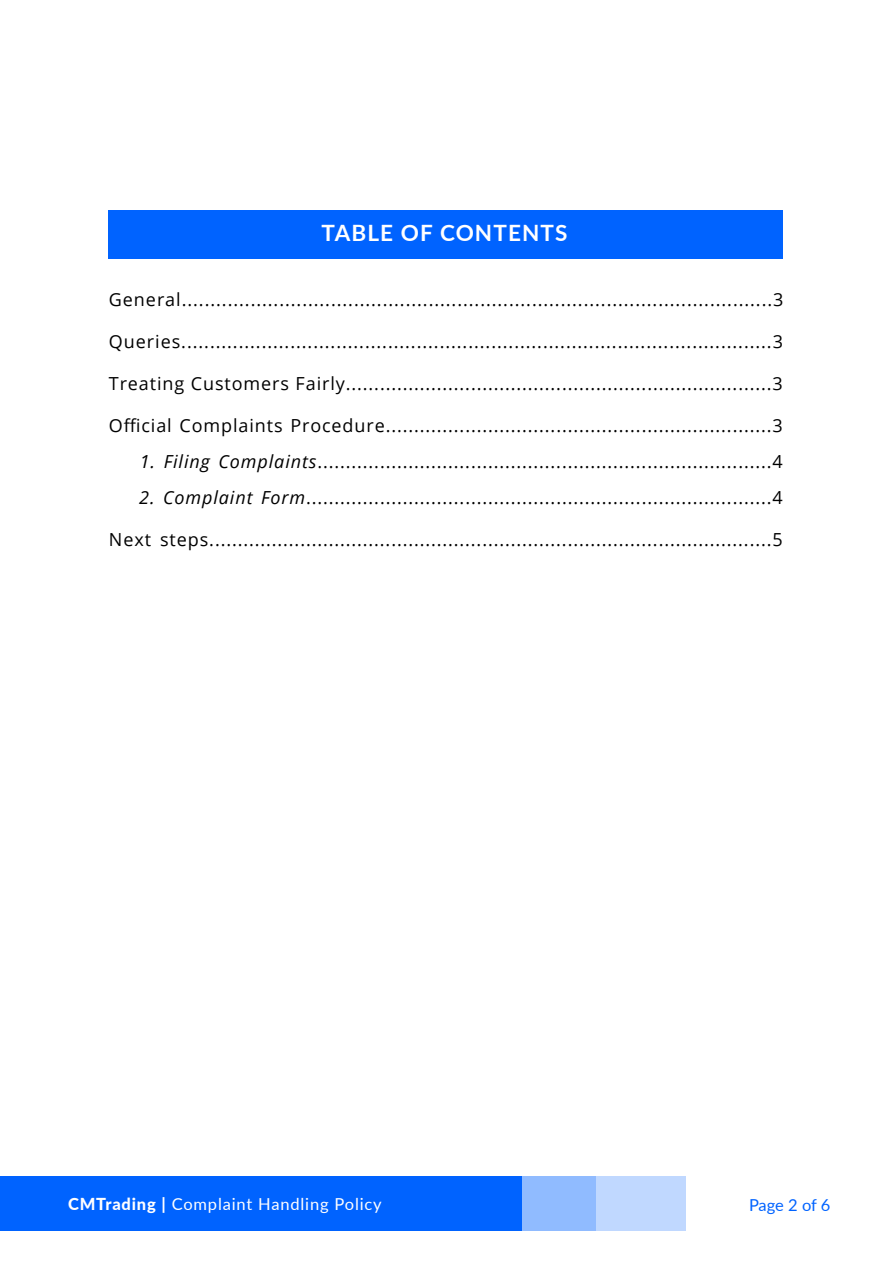
<style>
.page{position:relative;width:894px;height:1265px;background:#fff}
.page>*{position:absolute;margin:0;border:0;box-sizing:border-box;transform-origin:0 0}
.t1{font:700 22.5px "Lato";letter-spacing:.05em;color:#fff}
.t2{font:18px "Open Sans";letter-spacing:.05em;color:#000}
.t3{font:16.5px "Lato";letter-spacing:.05em;color:#fff}
.t4{font:16.5px "Lato";letter-spacing:-.01em;color:#0063ff}
.s1{font-style:italic}
.s2{font-weight:800}
</style>
<div class="page">
<div style="left:0;top:1176px;width:686px;height:54px;background:#c0d8ff"></div>
<div style="left:0;top:1176px;width:596px;height:54px;background:#90bbff"></div>
<div style="left:0;top:1176px;width:522px;height:54px;background:#0063ff"></div>
<div style="left:108px;top:210px;width:675px;height:48px;background:#0063ff"></div>
<p class="t1" style="left:322px;top:216px;width:247px">TABLE OF CONTENTS</p>
<p class="t2" style="left:109px;top:287px;width:676px">General.......................................................................................................3</p>
<p class="t2" style="left:109px;top:329px;width:676px">Queries.......................................................................................................3</p>
<p class="t2" style="left:109px;top:371px;width:675px">Treating Customers Fairly...........................................................................3</p>
<p class="t2" style="left:109px;top:413px;width:675px">Official Complaints Procedure....................................................................3</p>
<p class="t2" style="left:140px;top:449px;width:645px"><span class="s1">1. Filing Complaints</span>................................................................................4</p>
<p class="t2" style="left:139px;top:485px;width:645px"><span class="s1">2. Complaint Form</span>..................................................................................4</p>
<p class="t2" style="left:109px;top:527px;width:675px">Next steps...................................................................................................5</p>
<p class="t3" style="left:68px;top:1191px;width:315px"><span class="s2">CMTrading |</span> Complaint Handling Policy</p>
<p class="t4" style="left:749px;top:1193px;width:83px">Page 2 of 6</p>
</div>
